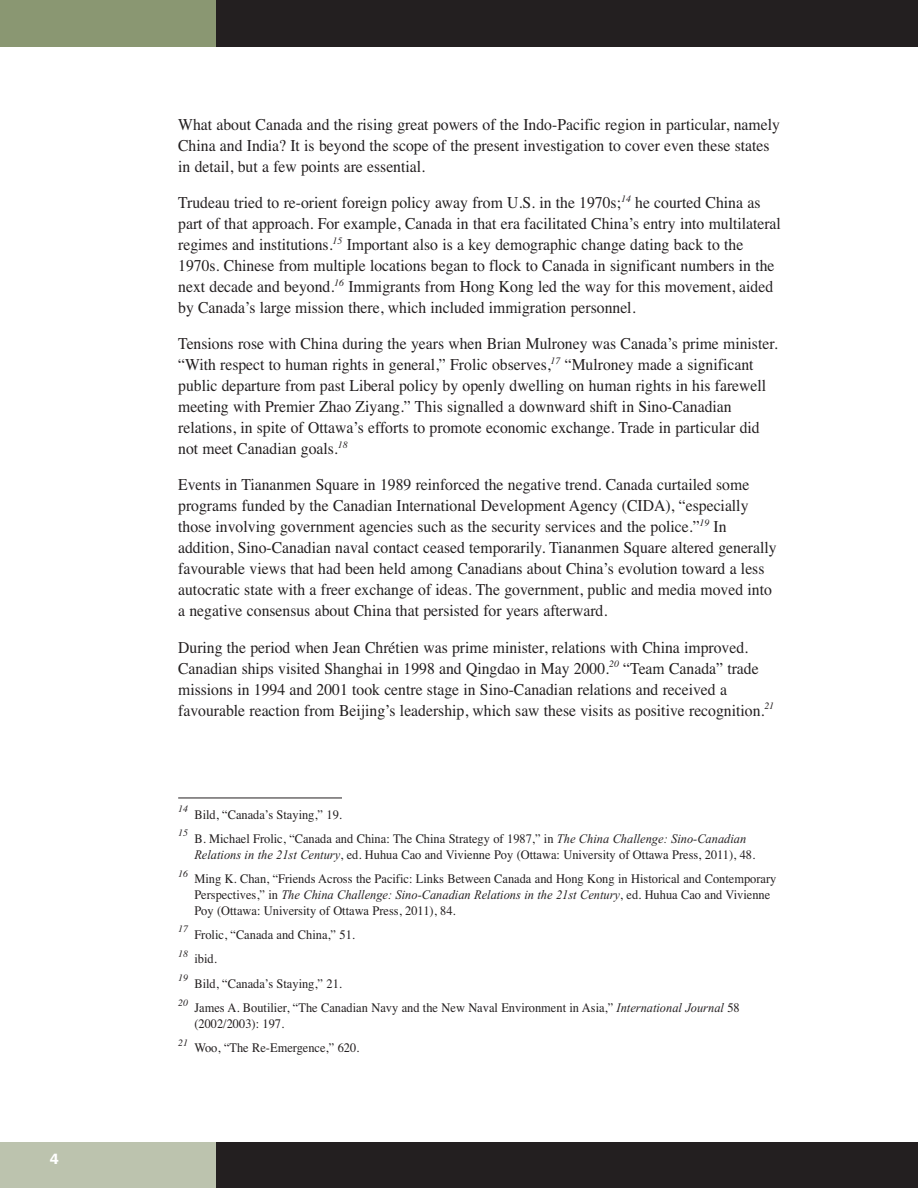
<style>
.page{position:relative;width:918px;height:1188px;background:#fff}
.page>*{position:absolute;margin:0;border:0;box-sizing:border-box;transform-origin:0 0}
.t1{font:16.5px/21px "Times";color:#231f20;scale:.95 1}
.t2{font:600 15px "Franklin Gothic";color:#fff}
.t3{font:13.05px/15.8px "Times";color:#231f20;scale:.95 1}
.t4{font:italic 13.05px "Times New Roman";color:#231f20;scale:.95 1}
.t5{font:italic 9.75px "Times";color:#231f20}
.s1{font-family:"Times New Roman";font-style:italic}
.s2{font-family:"Times";font-style:normal}
</style>
<div class="page">
<hr style="left:178px;top:798px;width:164px;height:1px;background:#231f20">
<div style="left:197px;top:1143px;width:721px;height:45px;background:#231f20"></div>
<div style="left:0;top:1143px;width:216px;height:45px;background:#bcc3ae"></div>
<div style="left:204px;top:0;width:714px;height:47px;background:#231f20"></div>
<div style="left:0;top:0;width:216px;height:47px;background:#8a9772"></div>
<p class="t2" style="left:50px;top:1153px;width:10px">4</p>
<p class="t1" style="left:178px;top:116px;width:635px">What about Canada and the rising great powers of the Indo-Pacific region in particular, namely<br>China and India? It is beyond the scope of the present investigation to cover even these states in detail, but a few points are essential.</p>
<p class="t1" style="left:178px;top:194px;width:636px">Trudeau tried to re-orient foreign policy away from U.S. in the 1970s;<sup>14</sup> he courted China as part of that approach. For example, Canada in that era facilitated China’s entry into multilateral regimes and institutions.<sup>15</sup> Important also is a key demographic change dating back to the 1970s. Chinese from multiple locations began to flock to Canada in significant numbers in the next decade and beyond.<sup>16</sup> Immigrants from Hong Kong led the way for this movement, aided by Canada’s large mission there, which included immigration personnel.</p>
<p class="t1" style="left:178px;top:335px;width:633px">Tensions rose with China during the years when Brian Mulroney was Canada’s prime minister. “With respect to human rights in general,” Frolic observes,<sup>17</sup> “Mulroney made a significant public departure from past Liberal policy by openly dwelling on human rights in his farewell meeting with Premier Zhao Ziyang.” This signalled a downward shift in Sino-Canadian relations, in spite of Ottawa’s efforts to promote economic exchange. Trade in particular did not meet Canadian goals.<sup>18</sup></p>
<p class="t1" style="left:178px;top:476px;width:632px">Events in Tiananmen Square in 1989 reinforced the negative trend. Canada curtailed some programs funded by the Canadian International Development Agency (CIDA), “especially those involving government agencies such as the security services and the police.”<sup>19</sup> In addition, Sino-Canadian naval contact ceased temporarily. Tiananmen Square altered generally favourable views that had been held among Canadians about China’s evolution toward a less autocratic state with a freer exchange of ideas. The government, public and media moved into a negative consensus about China that persisted for years afterward.</p>
<p class="t1" style="left:178px;top:638px;width:629px">During the period when Jean Chrétien was prime minister, relations with China improved.<br>Canadian ships visited Shanghai in 1998 and Qingdao in May 2000.<sup>20</sup> “Team Canada” trade missions in 1994 and 2001 took centre stage in Sino-Canadian relations and received a favourable reaction from Beijing’s leadership, which saw these visits as positive recognition.<sup>21</sup></p>
<p class="t5" style="left:178px;top:805px;width:11px">14</p>
<p class="t3" style="left:194px;top:808px;width:157px">Bild, “Canada’s Staying,” 19.</p>
<p class="t5" style="left:178px;top:830px;width:11px">15</p>
<p class="t3" style="left:194px;top:832px;width:592px">B. Michael Frolic, “Canada and China: The China Strategy of 1987,” in <span class="s1">The China Challenge: Sino-Canadian<br>Relations in the 21st Century</span>, ed. Huhua Cao and Vivienne Poy (Ottawa: University of Ottawa Press, 2011), 48.</p>
<p class="t5" style="left:178px;top:870px;width:11px">16</p>
<p class="t3" style="left:194px;top:872px;width:614px">Ming K. Chan, “Friends Across the Pacific: Links Between Canada and Hong Kong in Historical and Contemporary</p>
<p class="t4" style="left:194px;top:890px;width:608px"><span class="s2">Perspectives,” in</span> The China Challenge: Sino-Canadian Relations in the 21st Century<span class="s2">, ed. Huhua Cao and Vivienne</span></p>
<p class="t3" style="left:194px;top:904px;width:277px">Poy (Ottawa: University of Ottawa Press, 2011), 84.</p>
<p class="t5" style="left:178px;top:926px;width:11px">17</p>
<p class="t3" style="left:194px;top:928px;width:171px">Frolic, “Canada and China,” 51.</p>
<p class="t5" style="left:178px;top:950px;width:11px">18</p>
<p class="t3" style="left:194px;top:952px;width:25px">ibid.</p>
<p class="t5" style="left:178px;top:974px;width:11px">19</p>
<p class="t3" style="left:194px;top:977px;width:157px">Bild, “Canada’s Staying,” 21.</p>
<p class="t5" style="left:178px;top:999px;width:11px">20</p>
<p class="t3" style="left:194px;top:1001px;width:576px">James A. Boutilier, “The Canadian Navy and the New Naval Environment in Asia,” <span class="s1">International Journal</span> 58 (2002/2003): 197.</p>
<p class="t5" style="left:178px;top:1039px;width:11px">21</p>
<p class="t3" style="left:194px;top:1041px;width:175px">Woo, “The Re-Emergence,” 620.</p>
</div>
